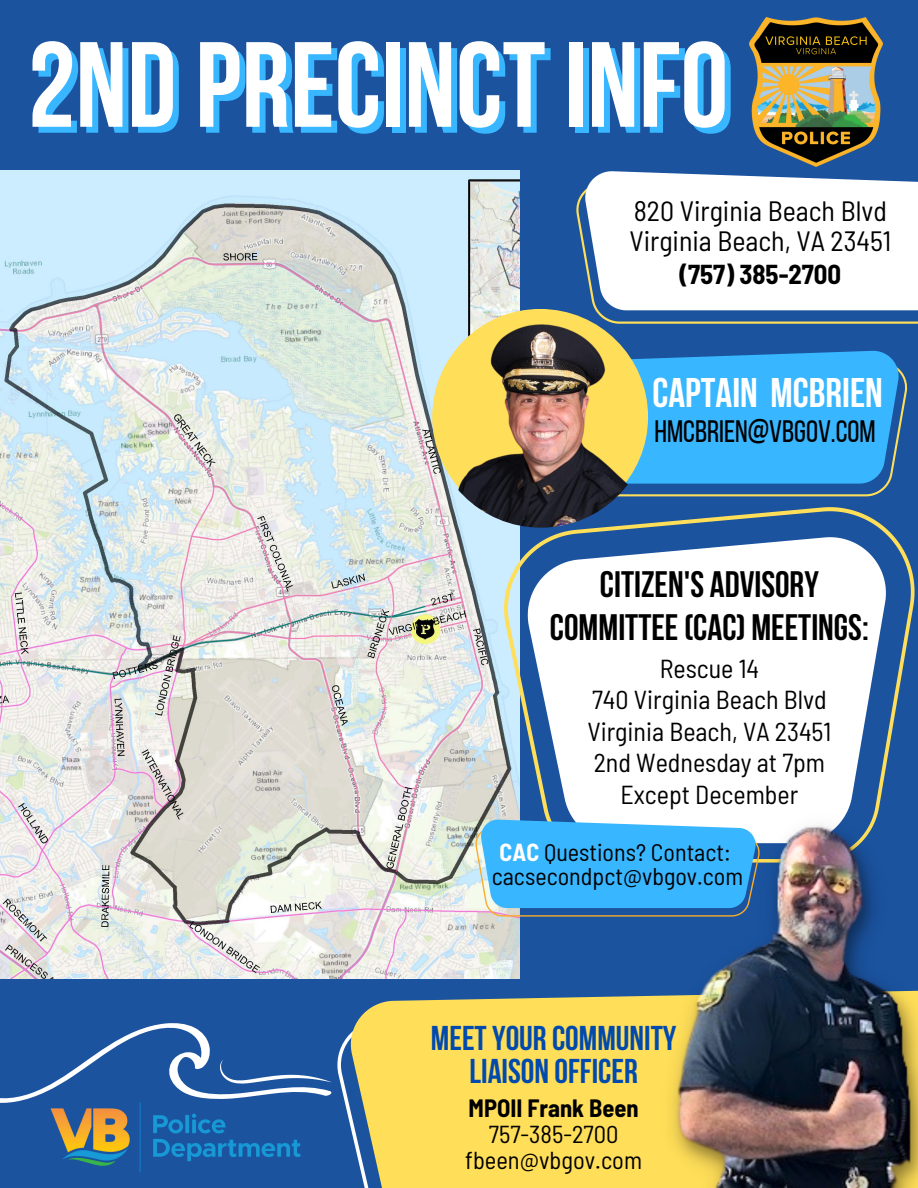
<style>
.page{position:relative;width:918px;height:1188px;background:#1b539f}
.page>*{position:absolute;margin:0;border:0;box-sizing:border-box;transform-origin:0 0}
.t1{font:700 120.9px "Bebas Neue";color:#fff}
.t2{font:700 41.25px "Bebas Neue";color:#fff}
.t3{font:700 36.75px/43.7px "Bebas Neue";color:#000;text-align:center}
.t4{font:700 34.35px/33.2px "Bebas Neue";color:#004aad;text-align:center}
.t5{font:30.9px "Bebas Neue";color:#000}
.t6{font:semi-condensed 27.9px/30.3px "Barlow";color:#000}
.t7{font:700 semi-condensed 26.7px "Barlow";color:#000}
.t8{font:semi-condensed 25.95px/31.5px "Barlow";color:#000;text-align:center}
.t9{font:semi-condensed 24.45px/26px "Barlow";color:#000;text-align:center}
.t10{font:semi-condensed 24px "Barlow";color:#000}
.s1{font-weight:700;color:#fff}
.s2{font-weight:700}
</style>
<div class="page">
<img style="left:0;top:170px;width:520px;height:808px">
<svg style="left:504px;top:507px;width:411px;height:313px;fill:#fff"></svg>
<svg style="left:618px;top:369px;width:289px;height:127px"></svg>
<svg style="left:629px;top:351px;width:270px;height:133px;fill:#38b6ff"></svg>
<svg style="left:576px;top:190px;width:342px;height:133px"></svg>
<div style="left:585px;top:171px;width:333px;height:139px;background:#fff"></div>
<svg style="left:94px;top:1023px;width:116px;height:32px"></svg>
<svg style="left:475px;top:820px;width:187px;height:97px"></svg>
<svg style="left:349px;top:965px;width:313px;height:223px;fill:#ffde59"></svg>
<img style="left:431px;top:309px;width:219px;height:219px;border-radius:50%">
<img style="left:0;top:1055px;width:400px;height:133px">
<img style="left:662px;top:812px;width:256px;height:376px">
<img style="left:750px;top:17px;width:132px;height:150px">
<p class="t1" style="left:28px;top:36px;width:702px">2ND PRECINCTINFO</p>
<p class="t6" style="left:629px;top:194px;width:263px">820 Virginia Beach Blvd<br>Virginia Beach, VA 23451</p>
<h3 class="t7" style="left:679px;top:258px;width:163px">(757) 385-2700</h3>
<h6 class="t2" style="left:653px;top:376px;width:232px">CAPTAIN MCBRIEN</h6>
<p class="t5" style="left:655px;top:419px;width:223px">HMCBRIEN@VBGOV.COM</p>
<p class="t3" style="left:550px;top:566px;width:320px">CITIZEN'S ADVISORY<br>COMMITTEE(CAC) MEETINGS:</p>
<p class="t8" style="left:587px;top:651px;width:246px">Rescue 14<br>740 Virginia Beach Blvd<br>Virginia Beach, VA 23451<br>2nd Wednesday at 7pm<br>Except December</p>
<h2 class="t10" style="left:500px;top:837px;width:233px"><span class="s1">CAC</span> Questions? Contact:</h2>
<h4 class="t10" style="left:492px;top:861px;width:253px">cacsecondpct@vbgov.com</h4>
<p class="t4" style="left:431px;top:1025px;width:247px">MEETYOUR COMMUNITY<br>LIAISON OFFICER</p>
<p class="t9" style="left:465px;top:1094px;width:178px"><span class="s2">MPOII Frank Been<br></span>757-385-2700 fbeen@vbgov.com</p>
</div>
